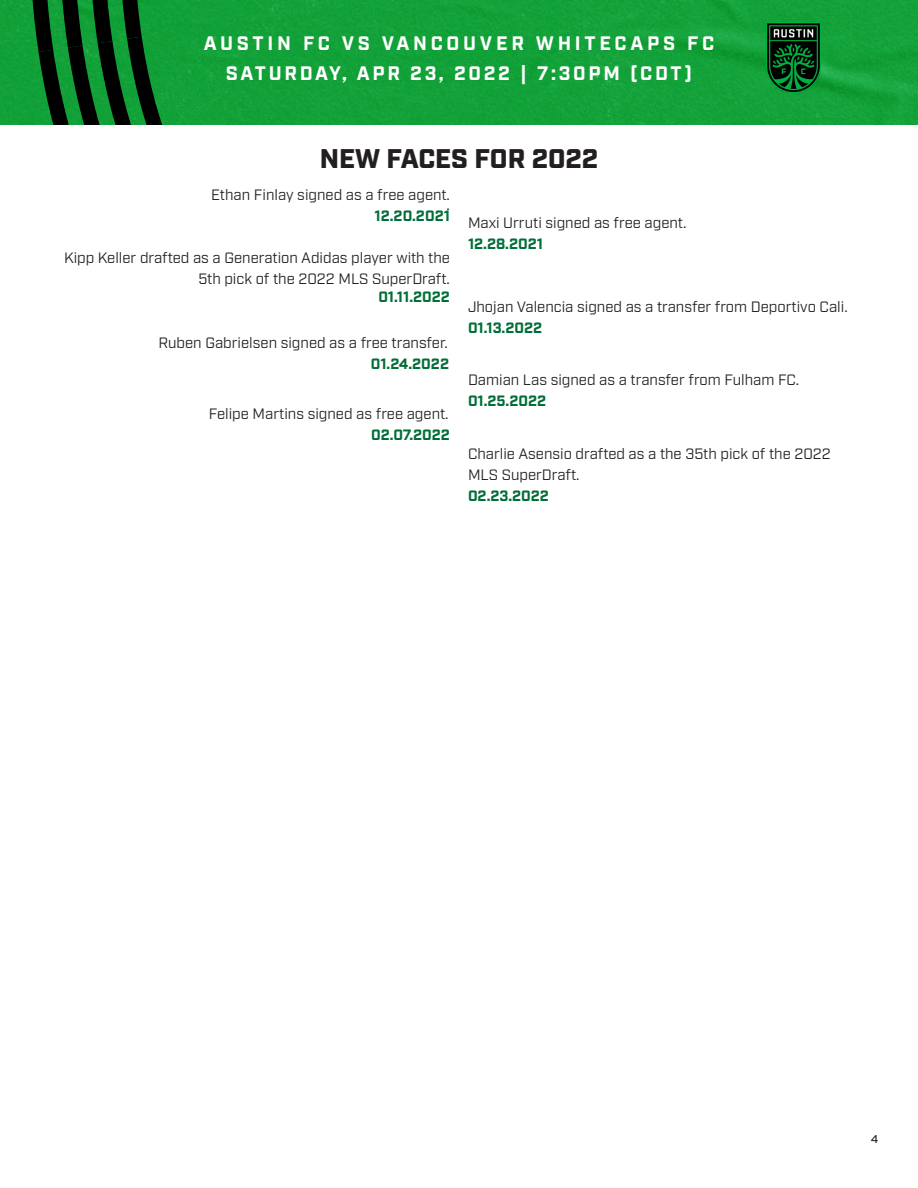
<style>
.page{position:relative;width:918px;height:1188px;background:#fff}
.page>*{position:absolute;margin:0;border:0;box-sizing:border-box;transform-origin:0 0}
.t1{font:900 27px "Industry";color:#231f20}
.t2{font:700 19.5px "Industry";letter-spacing:.14em;color:#fff}
.t3{font:700 19.5px "Industry";letter-spacing:.18em;color:#fff}
.t4{font:15px "Industry";color:#231f20}
.t5{font:700 15px "Industry";color:#006e37}
.t6{font:500 11.25px "Industry";color:#231f20;scale:1.06 1}
</style>
<div class="page">
<div style="left:0;top:0;width:918px;height:125px;background:#13a239"></div>
<img style="left:767px;top:23px;width:54px;height:70px">
<svg style="left:29px;top:0;width:156px;height:125px;background:#0a6222"></svg>
<p class="t3" style="left:204px;top:32px;width:512px">AUSTIN FC VS VANCOUVER WHITECAPS FC</p>
<p class="t2" style="left:226px;top:62px;width:468px">SATURDAY, APR 23, 2022 | 7:30PM (CDT)</p>
<p class="t1" style="left:320px;top:142px;width:280px">NEW FACES FOR 2022</p>
<p class="t4" style="left:211px;top:185px;width:240px">Ethan Finlay signed as a free agent.</p>
<p class="t4" style="left:447px;top:196px;width:5px">.</p>
<p class="t5" style="left:375px;top:206px;width:77px">12.20.2021</p>
<p class="t4" style="left:64px;top:248px;width:387px">Kipp Keller drafted as a Generation Adidas player with the</p>
<p class="t4" style="left:198px;top:269px;width:253px">5th pick of the 2022 MLS SuperDraft.</p>
<p class="t5" style="left:378px;top:287px;width:73px">01.11.2022</p>
<p class="t4" style="left:158px;top:334px;width:291px">Ruben Gabrielsen signed as a free transfer.</p>
<p class="t5" style="left:371px;top:355px;width:80px">01.24.2022</p>
<p class="t4" style="left:209px;top:404px;width:241px">Felipe Martins signed as free agent.</p>
<p class="t5" style="left:371px;top:426px;width:80px">02.07.2022</p>
<p class="t4" style="left:468px;top:214px;width:220px">Maxi Urruti signed as free agent.</p>
<p class="t5" style="left:468px;top:235px;width:77px">12.28.2021</p>
<p class="t4" style="left:468px;top:298px;width:381px">Jhojan Valencia signed as a transfer from Deportivo Cali.</p>
<p class="t5" style="left:468px;top:319px;width:76px">01.13.2022</p>
<p class="t4" style="left:468px;top:371px;width:333px">Damian Las signed as a transfer from Fulham FC.</p>
<p class="t5" style="left:468px;top:392px;width:80px">01.25.2022</p>
<p class="t4" style="left:468px;top:445px;width:364px">Charlie Asensio drafted as a the 35th pick of the 2022</p>
<p class="t4" style="left:468px;top:466px;width:113px">MLS SuperDraft.</p>
<p class="t5" style="left:468px;top:487px;width:82px">02.23.2022</p>
<p class="t6" style="left:871px;top:1132px;width:9px">4</p>
</div>
